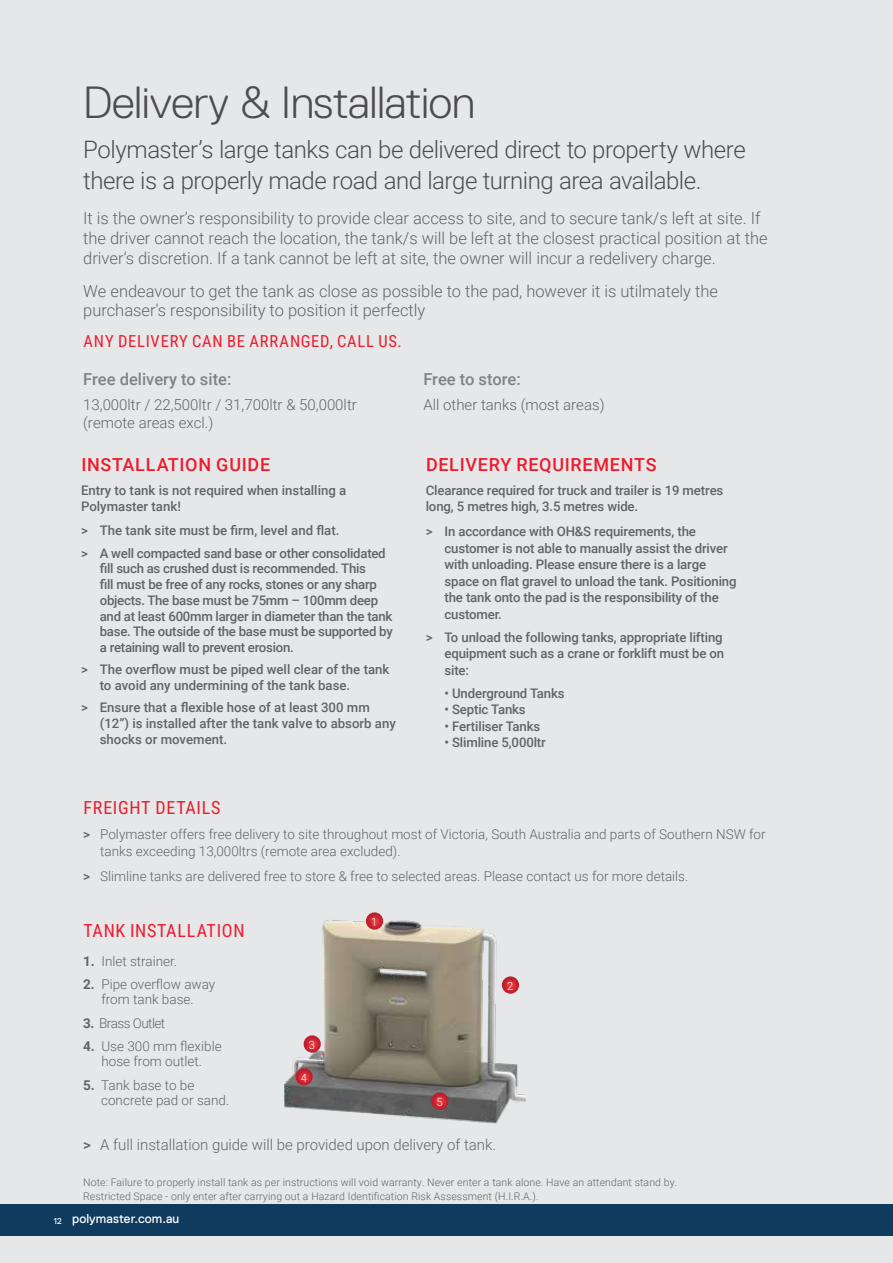
<style>
.page{position:relative;width:893px;height:1263px;background:#e6e7e8}
.page>*{position:absolute;margin:0;border:0;box-sizing:border-box;transform-origin:0 0}
.t1{font:300 45px "Replica Std";letter-spacing:-.01em;color:#4d4d4f}
.t2{font:300 24px/30.9px "Roboto";letter-spacing:-.02em;color:#4d4d4f}
.t3{font:500 18px "Roboto";letter-spacing:.04em;color:#ed1c2e}
.t4{font:18px "Roboto Condensed";letter-spacing:.035em;color:#ed1c2e}
.t5{font:300 16.5px/19.8px "Roboto";color:#636466}
.t6{font:16.5px "Roboto Condensed";letter-spacing:.05em;color:#ed1c2e}
.t7{font:500 16.5px "Roboto";color:#808285}
.t8{font:300 15px/18px "Roboto";color:#636466}
.t9{font:300 13.5px/15px "Roboto";color:#636466;text-align:center}
.t10{font:300 13.5px "Roboto";letter-spacing:-.04em;color:#636466}
.t11{font:500 13.2px/16.5px "Roboto";letter-spacing:-.01em;color:#636466}
.t12{font:12.9px "Replica Std";letter-spacing:.01em;color:#fff}
.t13{font:300 10.5px/13.5px "Roboto";letter-spacing:.01em;color:#636466}
.s1{font-weight:500}
.s2{font-weight:700}
.s3{font-size:8.55px}
</style>
<div class="page">
<div style="left:0;top:1204px;width:893px;height:32px;background:#0f3b5f"></div>
<img style="left:285px;top:920px;width:241px;height:204px">
<svg style="left:366px;top:912px;width:17px;height:18px"></svg>
<svg style="left:295px;top:1068px;width:18px;height:17px"></svg>
<svg style="left:303px;top:1035px;width:18px;height:18px"></svg>
<svg style="left:431px;top:1092px;width:18px;height:18px"></svg>
<svg style="left:502px;top:976px;width:17px;height:18px"></svg>
<h1 class="t1" style="left:83px;top:78px;width:393px">Delivery &amp; Installation</h1>
<h2 class="t2" style="left:83px;top:134px;width:664px">Polymaster’s large tanks can be delivered direct to property where there is a properly made road and large turning area available.</h2>
<p class="t5" style="left:83px;top:208px;width:686px">It is the owner’s responsibility to provide clear access to site, and to secure tank/s left at site. If the driver cannot reach the location, the tank/s will be left at the closest practical position at the driver’s discretion. If a tank cannot be left at site, the owner will incur a redelivery charge.</p>
<p class="t5" style="left:83px;top:280px;width:636px">We endeavour to get the tank as close as possible to the pad, however it is utilmately the purchaser's responsibility to position it perfectly</p>
<p class="t6" style="left:83px;top:330px;width:320px">ANY DELIVERY CAN BE ARRANGED, CALL US.</p>
<p class="t7" style="left:83px;top:367px;width:150px">Free delivery to site:</p>
<p class="t8" style="left:83px;top:395px;width:275px">13,000ltr / 22,500ltr / 31,700ltr &amp; 50,000ltr (remote areas excl.)</p>
<p class="t7" style="left:423px;top:367px;width:99px">Free to store:</p>
<p class="t8" style="left:423px;top:395px;width:183px">All other tanks (most areas)</p>
<h3 class="t3" style="left:81px;top:452px;width:190px">INSTALLATION GUIDE</h3>
<p class="t11" style="left:81px;top:482px;width:267px;line-height:15.9px">Entry to tank is not required when installing a<br>Polymaster tank!</p>
<p class="t11" style="left:81px;top:519px;width:306px;line-height:22px">&gt; The tank site must be firm, level and flat.<br>&gt; A well compacted sand base or other consolidated</p>
<p class="t11" style="left:100px;top:560px;width:295px;line-height:15.8px">fill such as crushed dust is recommended. This<br>fill must be free of any rocks, stones or any sharp objects. The base must be 75mm – 100mm deep and at least 600mm larger in diameter than the tank base. The outside of the base must be supported by a retaining wall to prevent erosion.</p>
<p class="t11" style="left:100px;top:661px;width:291px;line-height:15.8px;text-indent:-19px">&gt; The overflow must be piped well clear of the tank to avoid any undermining of the tank base.</p>
<p class="t11" style="left:100px;top:699px;width:298px;line-height:16px;text-indent:-19px">&gt; Ensure that a flexible hose of at least 300 mm (12”) is installed after the tank valve to absorb any shocks or movement.</p>
<h3 class="t3" style="left:426px;top:452px;width:232px">DELIVERY REQUIREMENTS</h3>
<p class="t11" style="left:426px;top:482px;width:299px;line-height:15.9px">Clearance required for truck and trailer is 19 metres long, 5 metres high, 3.5 metres wide.</p>
<p class="t11" style="left:444px;top:523px;width:294px;text-indent:-19px">&gt; In accordance with OH&amp;S requirements, the customer is not able to manually assist the driver with unloading. Please ensure there is a large space on flat gravel to unload the tank. Positioning the tank onto the pad is the responsibility of the customer.</p>
<p class="t11" style="left:444px;top:628px;width:281px;text-indent:-19px">&gt; To unload the following tanks, appropriate lifting equipment such as a crane or forklift must be on site:</p>
<p class="t11" style="left:444px;top:684px;width:122px">• Underground Tanks</p>
<p class="t11" style="left:444px;top:701px;width:83px">• Septic Tanks</p>
<p class="t11" style="left:444px;top:717px;width:97px">• Fertiliser Tanks</p>
<p class="t11" style="left:444px;top:734px;width:103px">• Slimline 5,000ltr</p>
<h3 class="t4" style="left:84px;top:795px;width:138px">FREIGHT DETAILS</h3>
<p class="t9" style="left:100px;top:825px;width:667px;line-height:16.5px;text-align:left;text-indent:-17px"><span class="s1">&gt;</span> Polymaster offers free delivery to site throughout most of Victoria, South Australia and parts of Southern NSW for tanks exceeding 13,000ltrs (remote area excluded).</p>
<p class="t9" style="left:83px;top:868px;width:607px"><span class="s1">&gt;</span> Slimline tanks are delivered free to store &amp; free to selected areas. Please contact us for more details.</p>
<h3 class="t4" style="left:84px;top:918px;width:163px">TANK INSTALLATION</h3>
<p class="t9" style="left:83px;top:953px;width:95px"><span class="s2">1.</span> Inlet strainer.</p>
<p class="t9" style="left:83px;top:976px;width:134px"><span class="s2">2.</span> Pipe overflow away from tank base.</p>
<p class="t10" style="left:83px;top:1013px;width:84px"><span class="s2">3.</span> Brass Outlet</p>
<p class="t9" style="left:83px;top:1038px;width:140px"><span class="s2">4.</span> Use 300 mm flexible hose from outlet.</p>
<p class="t9" style="left:101px;top:1077px;width:130px;text-align:left;text-indent:-18px"><span class="s2">5.</span> Tank base to be concrete pad or sand.</p>
<p class="t8" style="left:83px;top:1135px;width:414px"><span class="s1">&gt;</span> A full installation guide will be provided upon delivery of tank.</p>
<p class="t13" style="left:83px;top:1175px;width:596px">Note: Failure to properly install tank as per instructions will void warranty. Never enter a tank alone. Have an attendant stand by.<br>Restricted Space - only enter after carrying out a Hazard Identification Risk Assessment (H.I.R.A.).</p>
<p class="t12" style="left:54px;top:1211px;width:127px"><span class="s3">12</span> polymaster.com.au</p>
</div>
